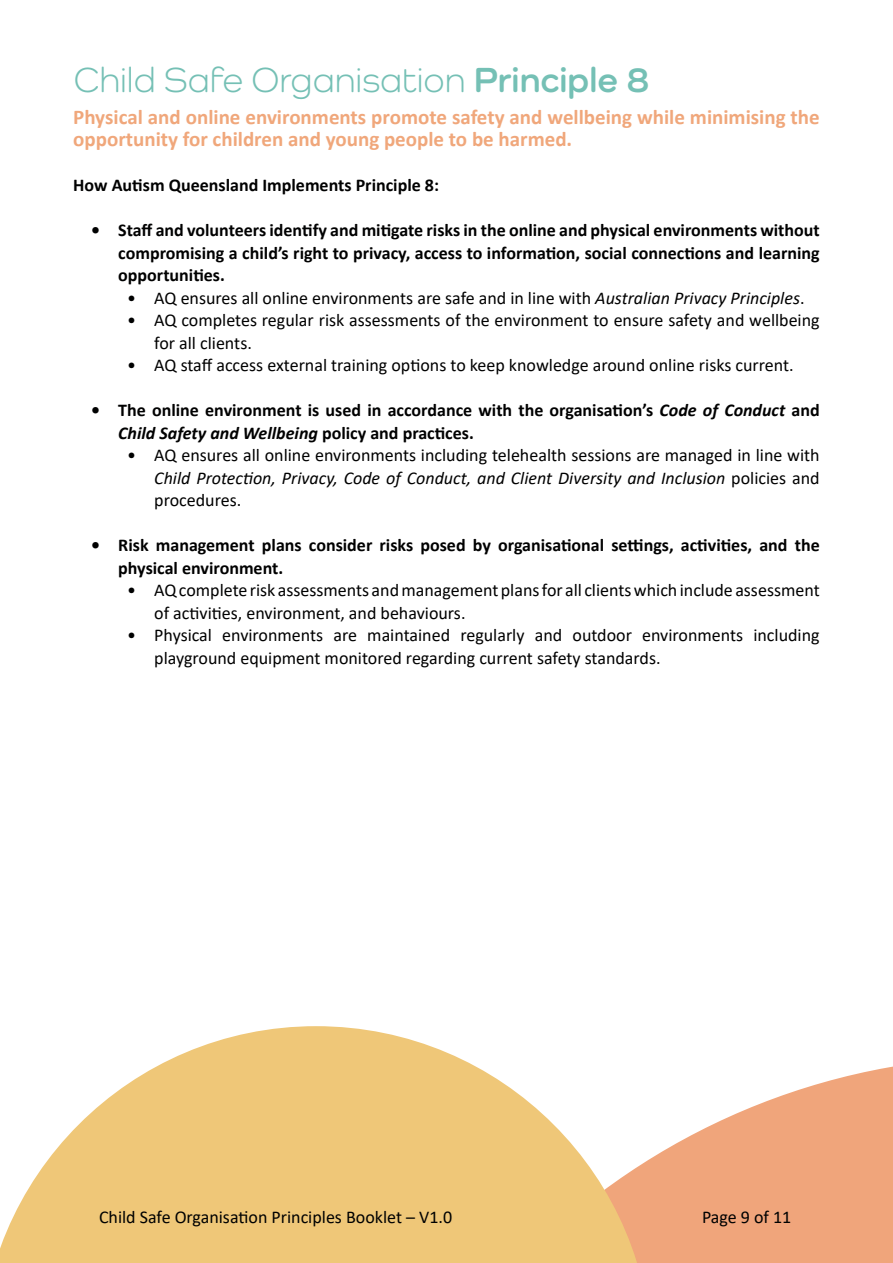
<style>
.page{position:relative;width:893px;height:1263px;background:#fff}
.page>*{position:absolute;margin:0;border:0;box-sizing:border-box;transform-origin:0 0}
.t1{font:36px "Como";color:#75c0b5}
.t2{font:700 21px/22.5px "Calibri";color:#f0a77b}
.t3{font:18px/22.5px "Calibri";color:#000101}
.t4{font:700 18px/22.5px "Calibri";color:#000101}
.s1{font-weight:700}
.s2{font-style:italic}
</style>
<div class="page">
<svg style="left:652px;top:1066px;width:241px;height:197px;fill:#f0a57b"></svg>
<svg style="left:0;top:1026px;width:652px;height:237px;fill:#efc778"></svg>
<h1 class="t1" style="left:74px;top:58px;width:577px">Child Safe Organisation <span class="s1">Principle 8</span></h1>
<p class="t2" style="left:73px;top:105px;width:748px">Physical and online environments promote safety and wellbeing while minimising the opportunity for children and young people to be harmed.</p>
<p class="t4" style="left:73px;top:174px;width:367px">How Autism Queensland Implements Principle 8:</p>
<p class="t4" style="left:118px;top:219px;width:703px;text-align:justify;text-indent:-27px">• Staff and volunteers identify and mitigate risks in the online and physical environments without compromising a child’s right to privacy, access to information, social connections and learning opportunities.</p>
<p class="t3" style="left:127px;top:286px;width:679px">• AQ ensures all online environments are safe and in line with <span class="s2">Australian Privacy Principles</span>.</p>
<p class="t3" style="left:154px;top:309px;width:667px;text-indent:-27px">• AQ completes regular risk assessments of the environment to ensure safety and wellbeing for all clients.</p>
<p class="t3" style="left:127px;top:354px;width:668px">• AQ staff access external training options to keep knowledge around online risks current.</p>
<p class="t4" style="left:118px;top:399px;width:703px;text-indent:-27px">• The online environment is used in accordance with the organisation’s <span class="s2">Code of Conduct</span> and<br><span class="s2">Child Safety and Wellbeing</span> policy and practices.</p>
<p class="t3" style="left:154px;top:444px;width:667px;text-align:justify;text-indent:-27px">• AQ ensures all online environments including telehealth sessions are managed in line with <span class="s2">Child Protection, Privacy, Code of Conduct, and Client Diversity and Inclusion</span> policies and procedures.</p>
<p class="t4" style="left:118px;top:534px;width:703px;text-indent:-27px">• Risk management plans consider risks posed by organisational settings, activities, and the physical environment.</p>
<p class="t3" style="left:154px;top:579px;width:667px;text-indent:-27px">• AQ complete risk assessments and management plans for all clients which include assessment of activities, environment, and behaviours.</p>
<p class="t3" style="left:154px;top:624px;width:667px;text-indent:-27px">• Physical environments are maintained regularly and outdoor environments including playground equipment monitored regarding current safety standards.</p>
<p class="t3" style="left:99px;top:1205px;width:355px">Child Safe Organisation Principles Booklet – V1.0</p>
<p class="t3" style="left:702px;top:1205px;width:91px">Page 9 of 11</p>
</div>
